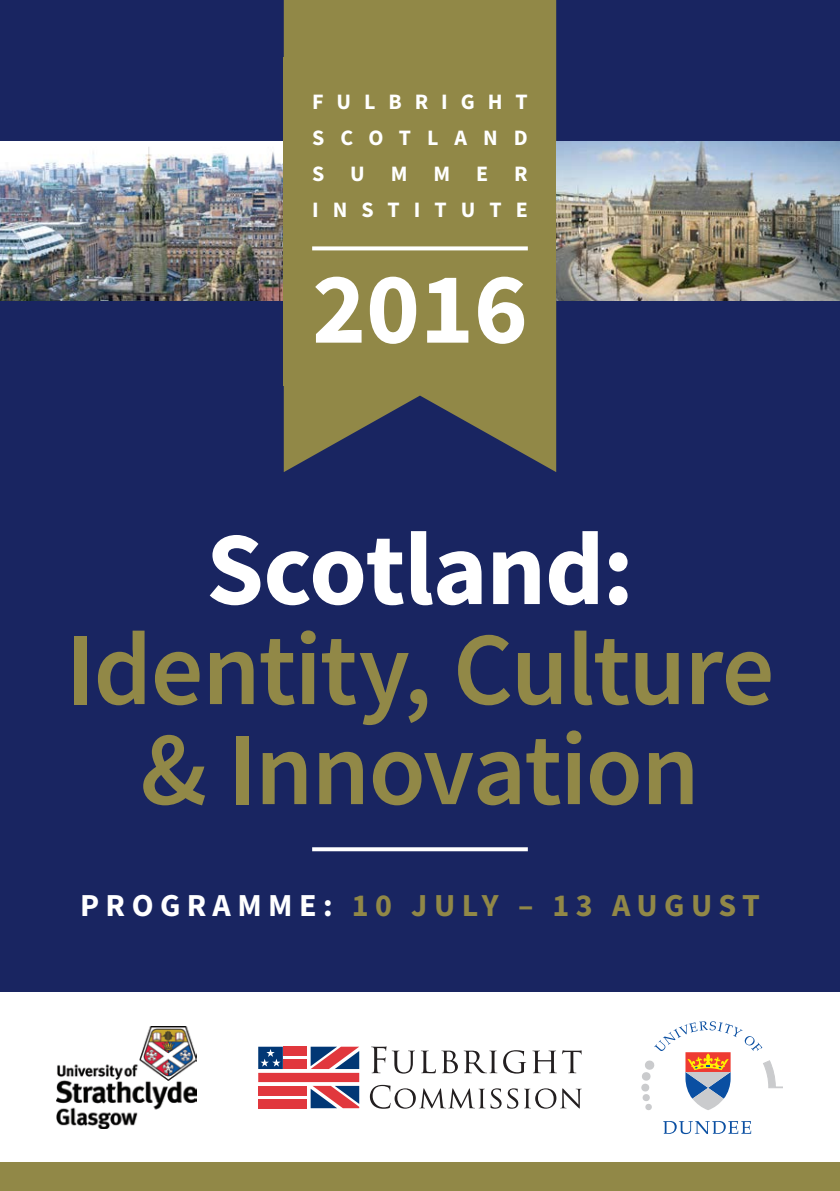
<style>
.page{position:relative;width:840px;height:1191px;background:#fff}
.page>*{position:absolute;margin:0;border:0;box-sizing:border-box;transform-origin:0 0}
.t1{font:600 104px/100px "Source Sans Pro";letter-spacing:-.015em;color:#918847;text-align:center}
.t2{font:700 104px "Source Sans Pro";letter-spacing:-.01em;color:#fff}
.t3{font:700 102px "Source Sans Pro";color:#fff}
.t4{font:700 32px "Source Sans Pro";letter-spacing:.2em;color:#918847}
.t5{font:700 22px/36px "Source Sans Pro";letter-spacing:.64em;color:#fff;text-align:justify}
.t6{font:700 22px "Source Sans Pro";letter-spacing:.585em;color:#fff}
.s1{color:#fff}
</style>
<div class="page">
<div style="left:0;top:0;width:839px;height:1191px;background:#192561"></div>
<svg style="left:283px;top:0;width:273px;height:472px;fill:#918847"></svg>
<div style="left:0;top:992px;width:839px;height:199px;background:#fff"></div>
<img style="left:57px;top:1026px;width:139px;height:102px">
<svg style="left:663px;top:1121px;width:87px;height:13px"></svg>
<svg style="left:641px;top:1021px;width:141px;height:89px"></svg>
<svg style="left:371px;top:1046px;width:86px;height:27px"></svg>
<svg style="left:463px;top:1050px;width:34px;height:23px"></svg>
<svg style="left:503px;top:1050px;width:23px;height:23px"></svg>
<svg style="left:532px;top:1050px;width:49px;height:23px"></svg>
<svg style="left:369px;top:1084px;width:132px;height:24px"></svg>
<svg style="left:507px;top:1088px;width:11px;height:20px"></svg>
<svg style="left:524px;top:1088px;width:57px;height:20px"></svg>
<svg style="left:258px;top:1046px;width:101px;height:62px"></svg>
<img style="left:556px;top:142px;width:283px;height:158px">
<img style="left:0;top:142px;width:283px;height:158px">
<div style="left:283px;top:57px;width:273px;height:329px;background:#918847"></div>
<svg style="left:312px;top:246px;width:215px;height:4px"></svg>
<svg style="left:312px;top:847px;width:215px;height:4px"></svg>
<div style="left:0;top:1162px;width:839px;height:29px;background:#918847"></div>
<p class="t6" style="left:312px;top:87px;width:217px">FULBRIGHT</p>
<p class="t5" style="left:312px;top:120px;width:217px">SCOTLAND SUMMER INSTITUTE</p>
<p class="t3" style="left:312px;top:240px;width:217px">2016</p>
<p class="t2" style="left:206px;top:499px;width:429px">Scotland:</p>
<p class="t1" style="left:65px;top:618px;width:710px">Identity, Culture &amp; Innovation</p>
<p class="t4" style="left:80px;top:883px;width:680px"><span class="s1">PROGRAMME:</span> 10 JULY – 13 AUGUST</p>
</div>
